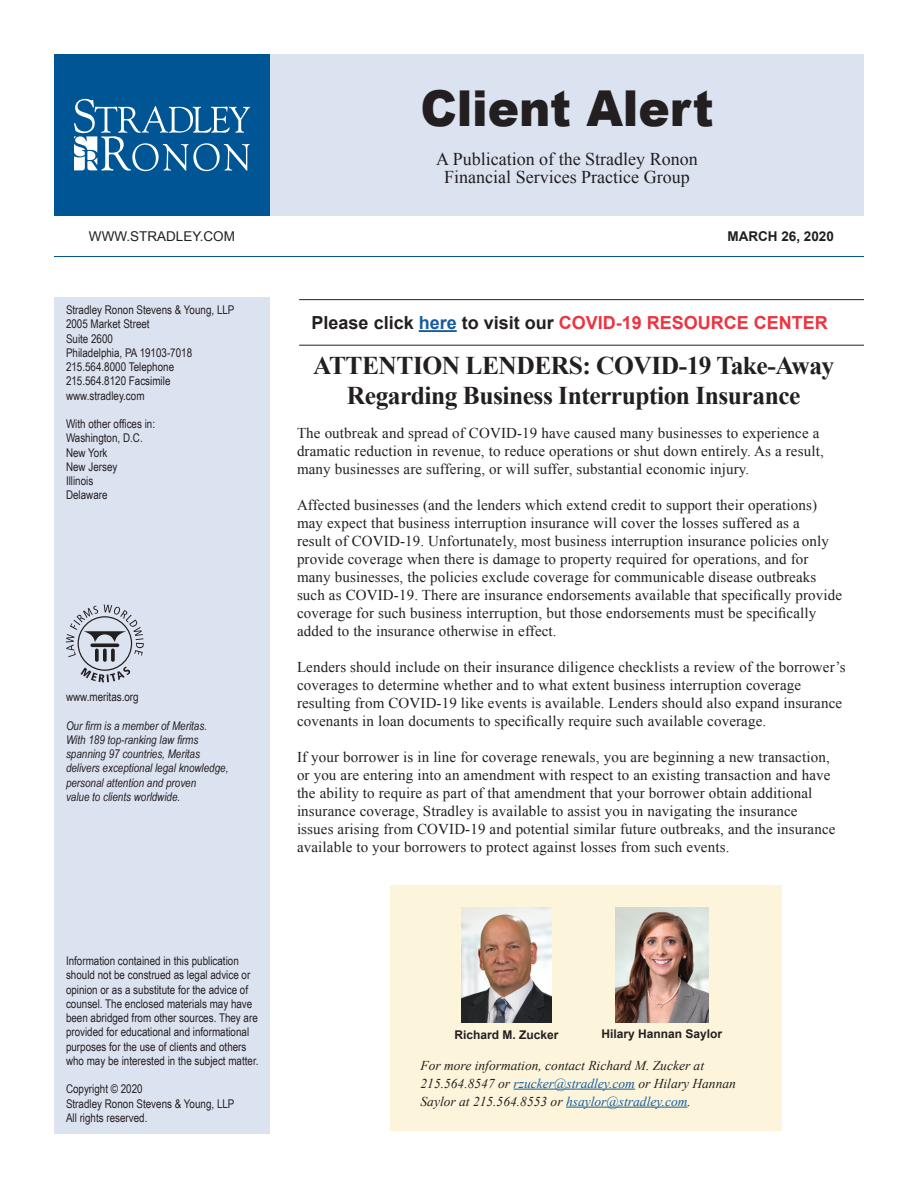
<style>
.page{position:relative;width:918px;height:1188px;background:#fff}
.page>*{position:absolute;margin:0;border:0;box-sizing:border-box;transform-origin:0 0}
.t1{font:900 49.5px "Arial";letter-spacing:-.005em;color:#231f20;scale:.95 1}
.t2{font:700 25.5px/30px "Times New Roman";letter-spacing:-.02em;color:#231f20;text-align:center}
.t3{font:18px/18px "Times New Roman";color:#231f20;text-align:center}
.t4{font:700 18px "Arial";color:#ee3341}
.t5{font:15px/18px "Times New Roman";letter-spacing:.01em;color:#231f20}
.t6{font:italic 13.5px/18px "Times New Roman";color:#231f20}
.t7{font:13.5px "Arial";color:#231f20}
.t8{font:700 13.5px "Arial";color:#231f20}
.t9{font:12px/14.2px "Arial Narrow";color:#231f20}
.t10{font:italic 12px/14.2px "Arial Narrow";color:#231f20}
.t11{font:700 12px "Arial";color:#231f20}
.s1{color:#231f20}
.s2{color:#175d9e}
</style>
<div class="page">
<div style="left:54px;top:54px;width:216px;height:162px;background:#005594"></div>
<svg style="left:74px;top:99px;width:176px;height:72px"></svg>
<div style="left:54px;top:297px;width:216px;height:837px;background:#dce3f0"></div>
<div style="left:270px;top:54px;width:594px;height:162px;background:#dce3f0"></div>
<hr style="left:54px;top:256px;width:810px;height:1px;background:#005594">
<svg style="left:66px;top:604px;width:78px;height:78px"></svg>
<hr style="left:299px;top:345px;width:565px;height:1px;background:#231f20">
<hr style="left:419px;top:330px;width:38px;height:2px;background:#175d9e">
<hr style="left:299px;top:299px;width:565px;height:1px;background:#231f20">
<div style="left:390px;top:885px;width:391px;height:245px;background:#fcf5db"></div>
<hr style="left:514px;top:1089px;width:121px;height:1px;background:#175d9e">
<hr style="left:566px;top:1107px;width:122px;height:1px;background:#175d9e">
<img style="left:461px;top:908px;width:91px;height:114px">
<img style="left:615px;top:908px;width:93px;height:114px">
<h1 class="t1" style="left:420px;top:72px;width:310px">Client Alert</h1>
<p class="t3" style="left:436px;top:150px;width:263px">A Publication of the Stradley Ronon<br>Financial Services Practice Group</p>
<p class="t7" style="left:89px;top:227px;width:148px">WWW.STRADLEY.COM</p>
<p class="t8" style="left:727px;top:227px;width:108px">MARCH 26, 2020</p>
<p class="t9" style="left:66px;top:302px;width:170px">Stradley Ronon Stevens &amp; Young, LLP<br>2005 Market Street<br>Suite 2600<br>Philadelphia, PA 19103-7018<br>215.564.8000 Telephone<br>215.564.8120 Facsimile www.stradley.com</p>
<p class="t9" style="left:66px;top:416px;width:91px">With other offices in:<br>Washington, D.C.<br>New York<br>New Jersey<br>Illinois<br>Delaware</p>
<p class="t9" style="left:66px;top:689px;width:74px">www.meritas.org</p>
<p class="t10" style="left:66px;top:718px;width:164px">Our firm is a member of Meritas.<br>With 189 top-ranking law firms spanning 97 countries, Meritas delivers exceptional legal knowledge, personal attention and proven<br>value to clients worldwide.</p>
<p class="t4" style="left:312px;top:311px;width:518px"><span class="s1">Please click</span> <span class="s2">here</span> <span class="s1">to visit our</span> COVID-19 RESOURCE CENTER</p>
<h2 class="t2" style="left:313px;top:350px;width:523px">ATTENTION LENDERS: COVID-19 Take-Away<br>Regarding Business Interruption Insurance</h2>
<p class="t5" style="left:297px;top:424px;width:528px">The outbreak and spread of COVID-19 have caused many businesses to experience a dramatic reduction in revenue, to reduce operations or shut down entirely. As a result, many businesses are suffering, or will suffer, substantial economic injury.</p>
<p class="t5" style="left:297px;top:496px;width:547px">Affected businesses (and the lenders which extend credit to support their operations) may expect that business interruption insurance will cover the losses suffered as a<br>result of COVID-19. Unfortunately, most business interruption insurance policies only provide coverage when there is damage to property required for operations, and for many businesses, the policies exclude coverage for communicable disease outbreaks such as COVID-19. There are insurance endorsements available that specifically provide coverage for such business interruption, but those endorsements must be specifically added to the insurance otherwise in effect.</p>
<p class="t5" style="left:297px;top:658px;width:550px">Lenders should include on their insurance diligence checklists a review of the borrower’s coverages to determine whether and to what extent business interruption coverage resulting from COVID-19 like events is available. Lenders should also expand insurance covenants in loan documents to specifically require such available coverage.</p>
<p class="t5" style="left:297px;top:748px;width:540px">If your borrower is in line for coverage renewals, you are beginning a new transaction, or you are entering into an amendment with respect to an existing transaction and have the ability to require as part of that amendment that your borrower obtain additional insurance coverage, Stradley is available to assist you in navigating the insurance issues arising from COVID-19 and potential similar future outbreaks, and the insurance available to your borrowers to protect against losses from such events.</p>
<p class="t9" style="left:66px;top:953px;width:194px">Information contained in this publication should not be construed as legal advice or opinion or as a substitute for the advice of counsel. The enclosed materials may have been abridged from other sources. They are provided for educational and informational purposes for the use of clients and others who may be interested in the subject matter.</p>
<p class="t9" style="left:66px;top:1081px;width:170px">Copyright © 2020<br>Stradley Ronon Stevens &amp; Young, LLP<br>All rights reserved.</p>
<p class="t11" style="left:455px;top:1026px;width:106px">Richard M. Zucker</p>
<p class="t11" style="left:601px;top:1026px;width:122px">Hilary Hannan Saylor</p>
<p class="t6" style="left:421px;top:1056px;width:317px">For more information, contact Richard M. Zucker at<br>215.564.8547 or <span class="s2">rzucker@stradley.com</span> or Hilary Hannan<br>Saylor at 215.564.8553 or <span class="s2">hsaylor@stradley.com</span>.</p>
</div>
